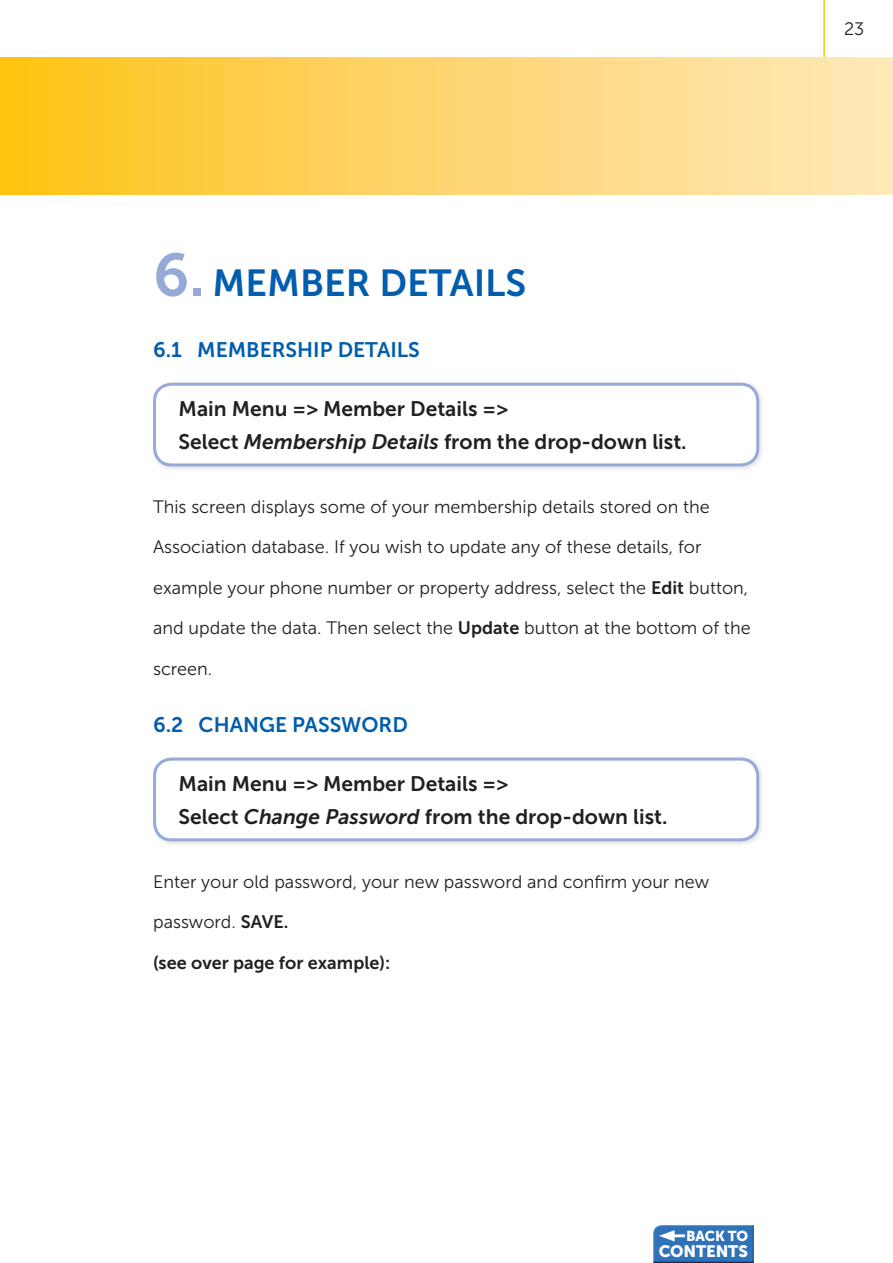
<style>
.page{position:relative;width:893px;height:1263px;background:#fff}
.page>*{position:absolute;margin:0;border:0;box-sizing:border-box;transform-origin:0 0}
.t1{font:37.5px "Museo Sans 700";color:#015dad}
.t2{font:21px/33px "Museo Sans 700";color:#231f20}
.t3{font:21px "Museo Sans 700";color:#015dad}
.t4{font:18px "Museo Sans 300";color:#231f20}
.t5{font:18px "Museo Sans 700";color:#231f20}
.t6{font:16.5px "Museo Sans 900";letter-spacing:-.01em;color:#fff}
.t7{font:14.4px "Museo Sans 900";letter-spacing:-.01em;color:#fff}
.s1{font-size:60px;color:#97aad7}
.s2{font-style:italic}
.s3{font-family:"Museo Sans 700"}
</style>
<div class="page">
<hr style="left:823px;top:0;width:2px;height:57px;background:#fec40e">
<div style="left:150px;top:379px;width:615px;height:93px;background:#231f20;opacity:.15"></div>
<div style="left:155px;top:384px;width:603px;height:81px;background:#fff;border-radius:17px"></div>
<div style="left:153px;top:383px;width:606px;height:83px;border:3px solid #97aad7;border-radius:17px"></div>
<div style="left:150px;top:754px;width:615px;height:93px;background:#231f20;opacity:.15"></div>
<div style="left:155px;top:759px;width:603px;height:81px;background:#fff;border-radius:17px"></div>
<div style="left:153px;top:758px;width:606px;height:83px;border:3px solid #97aad7;border-radius:17px"></div>
<div style="left:0;top:57px;width:893px;height:137px;background:linear-gradient(to right,#fec319,#ffe8c0)"></div>
<svg style="left:653px;top:1225px;width:101px;height:38px;background:#3875b7"></svg>
<h1 class="t1" style="left:153px;top:262px;width:375px"><span class="s1">6.</span> MEMBER DETAILS</h1>
<p class="t3" style="left:153px;top:338px;width:268px">6.1 MEMBERSHIP DETAILS</p>
<p class="t2" style="left:179px;top:392px;width:510px">Main Menu =&gt; Member Details =&gt;<br>Select <span class="s2">Membership Details</span> from the drop-down list.</p>
<p class="t4" style="left:153px;top:497px;width:558px">This screen displays some of your membership details stored on the</p>
<p class="t4" style="left:153px;top:537px;width:550px">Association database. If you wish to update any of these details, for</p>
<p class="t4" style="left:153px;top:578px;width:597px">example your phone number or property address, select the <span class="s3">Edit</span> button,</p>
<p class="t4" style="left:153px;top:618px;width:599px">and update the data. Then select the <span class="s3">Update</span> button at the bottom of the</p>
<p class="t4" style="left:153px;top:659px;width:61px">screen.</p>
<p class="t3" style="left:153px;top:713px;width:256px">6.2 CHANGE PASSWORD</p>
<p class="t2" style="left:179px;top:767px;width:490px">Main Menu =&gt; Member Details =&gt;<br>Select <span class="s2">Change Password</span> from the drop-down list.</p>
<p class="t4" style="left:153px;top:872px;width:558px">Enter your old password, your new password and confirm your new</p>
<p class="t4" style="left:153px;top:912px;width:137px">password. <span class="s3">SAVE.</span></p>
<p class="t5" style="left:153px;top:952px;width:239px">(see over page for example):</p>
<p class="t4" style="left:844px;top:19px;width:22px">23</p>
<p class="t7" style="left:686px;top:1228px;width:64px">BACK TO</p>
<p class="t6" style="left:659px;top:1241px;width:91px">CONTENTS</p>
</div>
